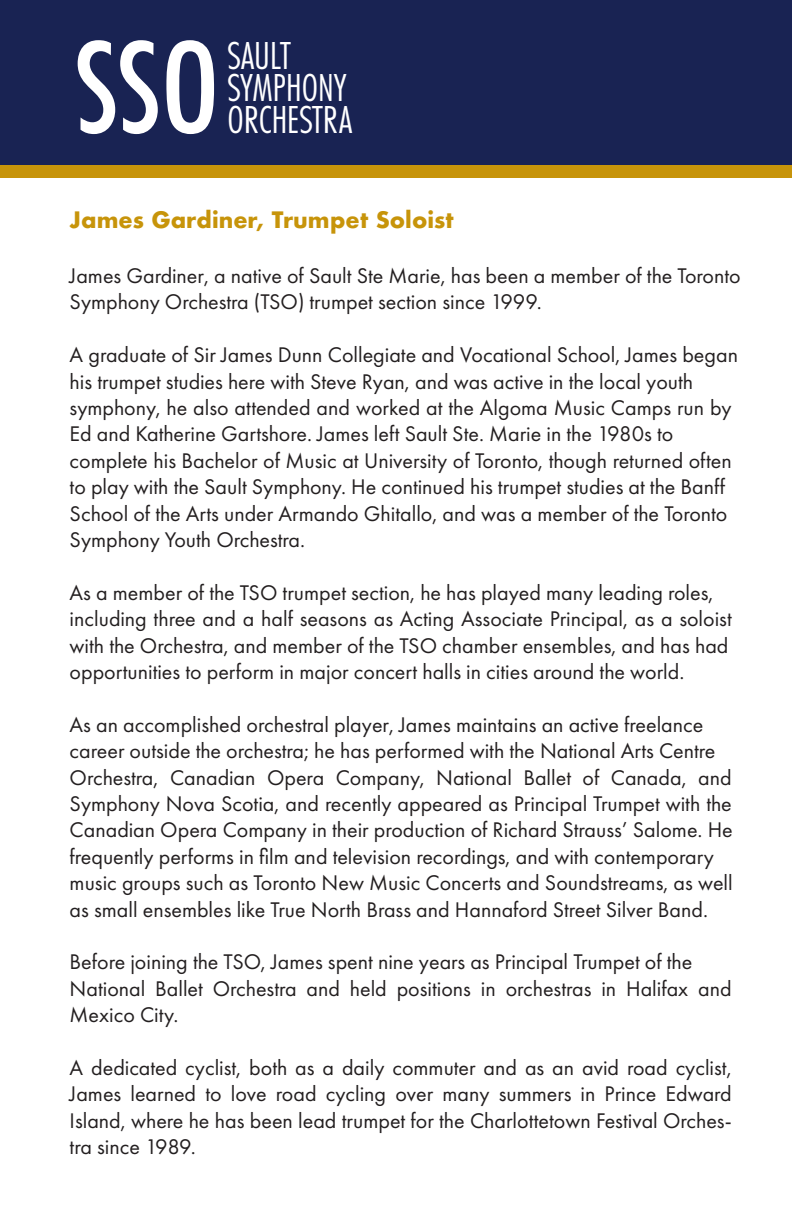
<style>
.page{position:relative;width:792px;height:1224px;background:#fff}
.page>*{position:absolute;margin:0;border:0;box-sizing:border-box;transform-origin:0 0}
.t1{font:500 137.2px "Futura PT Cond";color:#fff}
.t2{font:40.4px/31.6px "Futura PT Cond";color:#fff}
.t3{font:22px/26.4px "Futura PT";color:#231f20}
.t4{font:700 22px "Futura";color:#c7940a}
</style>
<div class="page">
<div style="left:0;top:0;width:792px;height:175px;background:#192353"></div>
<div style="left:0;top:165px;width:792px;height:13px;background:#c7940a"></div>
<h1 class="t1" style="left:73px;top:7px;width:147px">SSO</h1>
<h2 class="t2" style="left:228px;top:40px;width:126px">SAULT<br>SYMPHONY<br>ORCHESTRA</h2>
<p class="t4" style="left:70px;top:204px;width:386px">James Gardiner, Trumpet Soloist</p>
<p class="t3" style="left:70px;top:262px;width:673px">James Gardiner, a native of Sault Ste Marie, has been a member of the Toronto<br>Symphony Orchestra (TSO) trumpet section since 1999.</p>
<p class="t3" style="left:70px;top:341px;width:670px">A graduate of Sir James Dunn Collegiate and Vocational School, James began his trumpet studies here with Steve Ryan, and was active in the local youth symphony, he also attended and worked at the Algoma Music Camps run by Ed and Katherine Gartshore. James left Sault Ste. Marie in the 1980s to complete his Bachelor of Music at University of Toronto, though returned often to play with the Sault Symphony. He continued his trumpet studies at the Banff School of the Arts under Armando Ghitallo, and was a member of the Toronto Symphony Youth Orchestra.</p>
<p class="t3" style="left:70px;top:579px;width:664px">As a member of the TSO trumpet section, he has played many leading roles, including three and a half seasons as Acting Associate Principal, as a soloist with the Orchestra, and member of the TSO chamber ensembles, and has had opportunities to perform in major concert halls in cities around the world.</p>
<p class="t3" style="left:70px;top:711px;width:665px">As an accomplished orchestral player, James maintains an active freelance career outside the orchestra; he has performed with the National Arts Centre Orchestra, Canadian Opera Company, National Ballet of Canada, and Symphony Nova Scotia, and recently appeared as Principal Trumpet with the Canadian Opera Company in their production of Richard Strauss’ Salome. He frequently performs in film and television recordings, and with contemporary music groups such as Toronto New Music Concerts and Soundstreams, as well as small ensembles like True North Brass and Hannaford Street Silver Band.</p>
<p class="t3" style="left:70px;top:949px;width:664px">Before joining the TSO, James spent nine years as Principal Trumpet of the<br>National Ballet Orchestra and held positions in orchestras in Halifax and<br>Mexico City.</p>
<p class="t3" style="left:70px;top:1054px;width:664px;text-align:justify">A dedicated cyclist, both as a daily commuter and as an avid road cyclist, James learned to love road cycling over many summers in Prince Edward Island, where he has been lead trumpet for the Charlottetown Festival Orches&shy;tra since 1989.</p>
</div>
